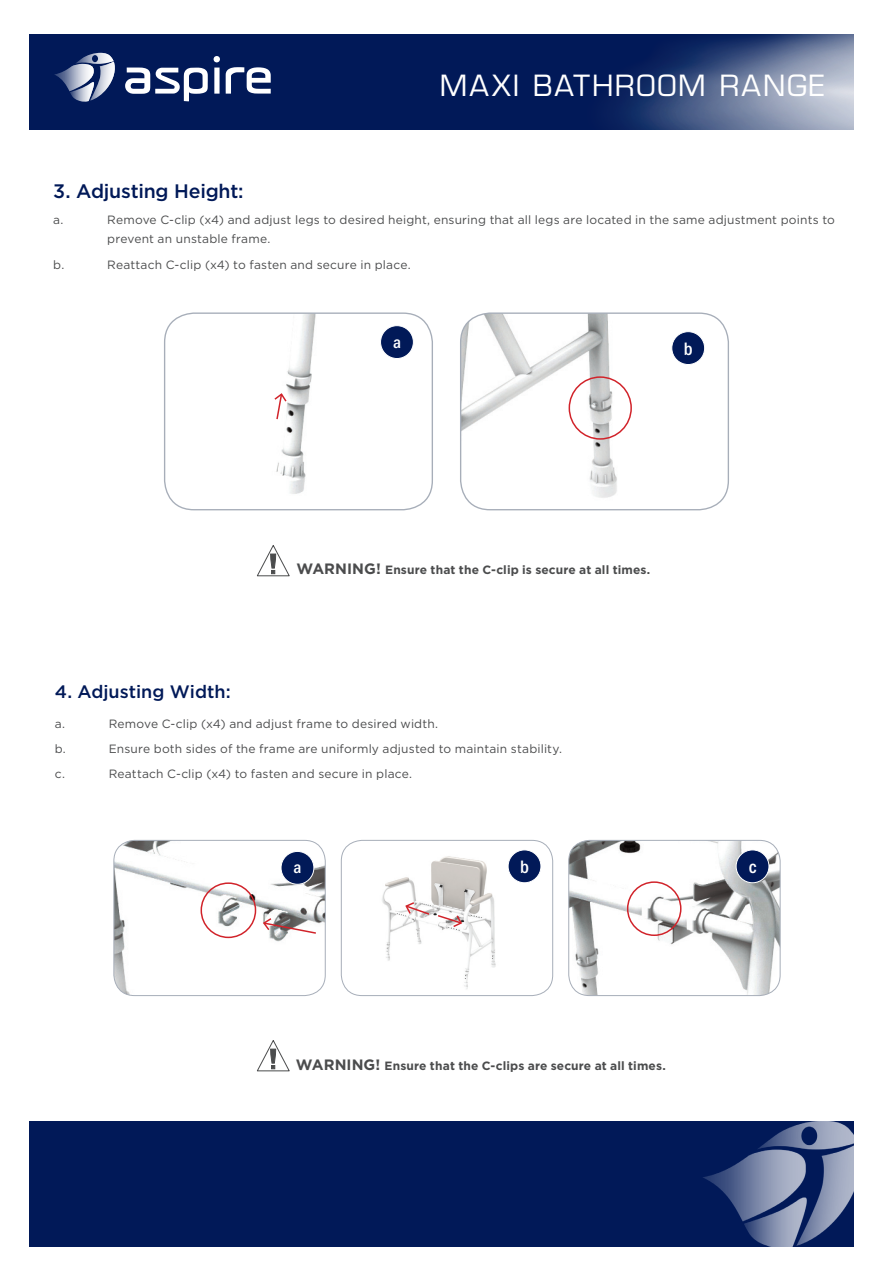
<style>
.page{position:relative;width:893px;height:1263px;background:#fff}
.page>*{position:absolute;margin:0;border:0;box-sizing:border-box;transform-origin:0 0}
.t1{font:28.5px "Eurostile LT Std";letter-spacing:.07em;color:#fff}
.body{font:500 19.5px "Gotham";letter-spacing:-.01em;color:#011958}
.t2{font:500 condensed 18.6px "Franklin Gothic";color:#fff}
.subsub{font:500 18px "Gotham";color:#011958}
.t3{font:500 condensed 17.1px "Franklin Gothic";color:#fff}
.body-2{font:12px/19.5px "Gotham";letter-spacing:.015em;color:#4b4c4d}
.bulletpoints{font:12px "Gotham";letter-spacing:.015em;color:#4b4c4d}
.body-bullet_no_space{font:700 12px "Gotham";letter-spacing:.01em;color:#4b4c4d}
.s1{font-size:15px}
</style>
<div class="page">
<div style="left:32px;top:34px;width:822px;height:96px;background:#011958"></div>
<img style="left:619px;top:34px;width:235px;height:96px">
<svg style="left:125px;top:68px;width:83px;height:33px"></svg>
<svg style="left:214px;top:56px;width:6px;height:38px"></svg>
<svg style="left:226px;top:67px;width:45px;height:27px"></svg>
<svg style="left:54px;top:53px;width:61px;height:49px"></svg>
<div style="left:29px;top:1121px;width:825px;height:125px;background:#011958"></div>
<img style="left:700px;top:1121px;width:154px;height:126px">
<img style="left:165px;top:314px;width:267px;height:196px">
<div style="left:164px;top:312px;width:269px;height:198px;border:1px solid #a7aeb9;border-radius:29px"></div>
<div style="left:381px;top:326px;width:32px;height:32px;background:#011958;border-radius:50%"></div>
<div style="left:380px;top:325px;width:34px;height:34px;border:1px solid #fff;border-radius:50%"></div>
<img style="left:461px;top:314px;width:267px;height:196px">
<div style="left:460px;top:312px;width:269px;height:198px;border:1px solid #a7aeb9;border-radius:29px"></div>
<div style="left:672px;top:332px;width:33px;height:32px;background:#011958;border-radius:50%"></div>
<div style="left:671px;top:331px;width:34px;height:34px;border:1px solid #fff;border-radius:50%"></div>
<div style="left:569px;top:376px;width:63px;height:64px;border:2px solid #d1232a;border-radius:50%"></div>
<svg style="left:273px;top:392px;width:15px;height:29px"></svg>
<img style="left:114px;top:840px;width:211px;height:155px">
<div style="left:113px;top:840px;width:213px;height:156px;border:1px solid #a7aeb9;border-radius:21px"></div>
<img style="left:569px;top:840px;width:211px;height:155px">
<div style="left:568px;top:840px;width:213px;height:156px;border:1px solid #a7aeb9;border-radius:21px"></div>
<img style="left:341px;top:846px;width:212px;height:149px">
<div style="left:341px;top:840px;width:212px;height:156px;border:1px solid #a7aeb9;border-radius:21px"></div>
<div style="left:281px;top:851px;width:33px;height:33px;background:#011958;border-radius:50%"></div>
<div style="left:281px;top:851px;width:33px;height:34px;border:1px solid #fff;border-radius:50%"></div>
<div style="left:508px;top:850px;width:33px;height:33px;background:#011958;border-radius:50%"></div>
<div style="left:508px;top:849px;width:33px;height:34px;border:1px solid #fff;border-radius:50%"></div>
<div style="left:736px;top:850px;width:33px;height:33px;background:#011958;border-radius:50%"></div>
<div style="left:736px;top:849px;width:33px;height:34px;border:1px solid #fff;border-radius:50%"></div>
<div style="left:201px;top:882px;width:55px;height:56px;border:2px solid #d1232a;border-radius:50%"></div>
<svg style="left:262px;top:917px;width:56px;height:18px"></svg>
<svg style="left:404px;top:901px;width:59px;height:27px"></svg>
<div style="left:627px;top:881px;width:54px;height:55px;border:2px solid #d1232a;border-radius:50%"></div>
<svg style="left:257px;top:545px;width:33px;height:31px"></svg>
<svg style="left:257px;top:1040px;width:33px;height:31px"></svg>
<h1 class="t1" style="left:440px;top:68px;width:386px">MAXI BATHROOM RANGE</h1>
<p class="body" style="left:53px;top:180px;width:192px">3. Adjusting Height:</p>
<p class="body-2" style="left:53px;top:209px;width:12px">a.</p>
<p class="body-2" style="left:107px;top:209px;width:729px">Remove C-clip (x4) and adjust legs to desired height, ensuring that all legs are located in the same adjustment points to prevent an unstable frame.</p>
<p class="body-2" style="left:53px;top:254px;width:13px">b.</p>
<p class="body-2" style="left:107px;top:254px;width:305px">Reattach C-clip (x4) to fasten and secure in place.</p>
<p class="t3" style="left:393px;top:332px;width:9px">a</p>
<p class="t2" style="left:684px;top:338px;width:10px">b</p>
<p class="body-bullet_no_space" style="left:297px;top:562px;width:355px"><span class="s1">WARNING!</span> Ensure that the C-clip is secure at all times.</p>
<p class="subsub" style="left:55px;top:681px;width:177px">4. Adjusting Width:</p>
<p class="bulletpoints" style="left:55px;top:716px;width:12px">a.</p>
<p class="bulletpoints" style="left:109px;top:716px;width:331px">Remove C-clip (x4) and adjust frame to desired width.</p>
<p class="bulletpoints" style="left:55px;top:741px;width:13px">b.</p>
<p class="bulletpoints" style="left:109px;top:741px;width:455px">Ensure both sides of the frame are uniformly adjusted to maintain stability.</p>
<p class="bulletpoints" style="left:55px;top:766px;width:12px">c.</p>
<p class="bulletpoints" style="left:109px;top:766px;width:305px">Reattach C-clip (x4) to fasten and secure in place.</p>
<p class="t3" style="left:293px;top:858px;width:9px">a</p>
<p class="t2" style="left:520px;top:856px;width:10px">b</p>
<p class="t2" style="left:749px;top:856px;width:9px">c</p>
<p class="body-bullet_no_space" style="left:296px;top:1057px;width:371px"><span class="s1">WARNING!</span> Ensure that the C-clips are secure at all times.</p>
</div>
